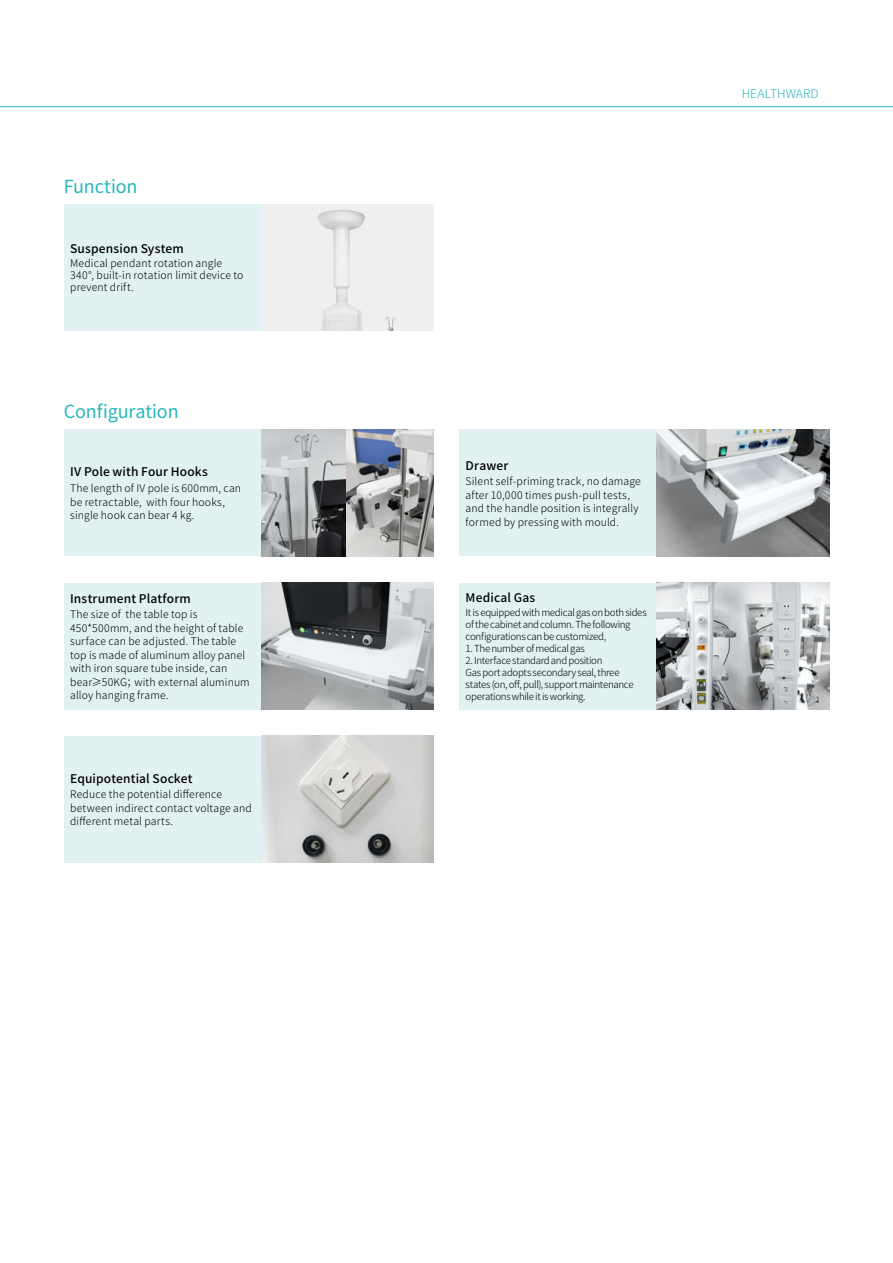
<style>
.page{position:relative;width:893px;height:1263px;background:#fff}
.page>*{position:absolute;margin:0;border:0;box-sizing:border-box;transform-origin:0 0}
.t1{font:18px "Noto Sans CJ Ksc";letter-spacing:-.005em;color:#26b7bc}
.t2{font:500 12px "Noto Sans CJ Ksc";letter-spacing:.01em;color:#000}
.t3{font:300 12px "Noto Sans CJ Ksc";letter-spacing:.01em;color:#26b7bc}
.t4{font:300 10.5px/13.5px "Noto Sans CJ Ksc";letter-spacing:.02em;color:#000}
.t5{font:300 9.75px/12px "Noto Sans CJ Ksc";letter-spacing:-.035em;color:#000}
</style>
<div class="page">
<hr style="left:0;top:106px;width:893px;height:1px;background:#26b7bc">
<div style="left:64px;top:429px;width:197px;height:127px;background:#e2f2f3"></div>
<img style="left:261px;top:429px;width:86px;height:127px">
<img style="left:347px;top:429px;width:87px;height:127px">
<div style="left:64px;top:583px;width:197px;height:126px;background:#e2f2f3"></div>
<img style="left:261px;top:583px;width:173px;height:126px">
<div style="left:459px;top:429px;width:198px;height:127px;background:#e2f2f3"></div>
<img style="left:657px;top:429px;width:172px;height:127px">
<div style="left:459px;top:583px;width:198px;height:126px;background:#e2f2f3"></div>
<img style="left:657px;top:583px;width:172px;height:126px">
<div style="left:64px;top:736px;width:197px;height:126px;background:#e2f2f3"></div>
<img style="left:261px;top:736px;width:173px;height:126px">
<div style="left:64px;top:204px;width:197px;height:127px;background:#e2f2f3"></div>
<div style="left:261px;top:204px;width:173px;height:127px;background:#efefef"></div>
<img style="left:318px;top:210px;width:78px;height:121px">
<h1 class="t1" style="left:64px;top:176px;width:75px">Function</h1>
<p class="t2" style="left:70px;top:242px;width:115px">Suspension System</p>
<p class="t4" style="left:70px;top:258px;width:175px;line-height:12px">Medical pendant rotation angle<br>340°, built-in rotation limit device to prevent drift.</p>
<h1 class="t1" style="left:64px;top:402px;width:116px">Configuration</h1>
<p class="t2" style="left:70px;top:465px;width:139px">IV Pole with Four Hooks</p>
<p class="t4" style="left:70px;top:482px;width:172px">The length of IV pole is 600mm, can be retractable, with four hooks, single hook can bear 4 kg.</p>
<p class="t2" style="left:70px;top:591px;width:122px">Instrument Platform</p>
<p class="t4" style="left:70px;top:608px;width:181px">The size of the table top is<br>450*500mm, and the height of table surface can be adjusted. The table top is made of aluminum alloy panel with iron square tube inside, can bear≥50KG；with external aluminum alloy hanging frame.</p>
<p class="t2" style="left:70px;top:771px;width:124px">Equipotential Socket</p>
<p class="t4" style="left:70px;top:788px;width:183px">Reduce the potential difference between indirect contact voltage and different metal parts.</p>
<p class="t3" style="left:742px;top:87px;width:38px">Healthw</p>
<p class="t3" style="left:796px;top:87px;width:24px">ard</p>
<p class="t2" style="left:466px;top:458px;width:44px">Drawer</p>
<p class="t4" style="left:466px;top:475px;width:177px">Silent self-priming track, no damage after 10,000 times push-pull tests, and the handle position is integrally formed by pressing with mould.</p>
<p class="t2" style="left:466px;top:591px;width:71px">Medical Gas</p>
<p class="t5" style="left:466px;top:606px;width:183px">It is equipped with medical gas on both sides of the cabinet and column. The following configurations can be customized,</p>
<p class="t5" style="left:466px;top:642px;width:121px">1. The number of medical gas</p>
<p class="t5" style="left:466px;top:654px;width:169px">2. I nterface standard and position<br>Gas port adopts secondary seal, three states (on, off, pull), support maintenance operations while it is working.</p>
</div>
